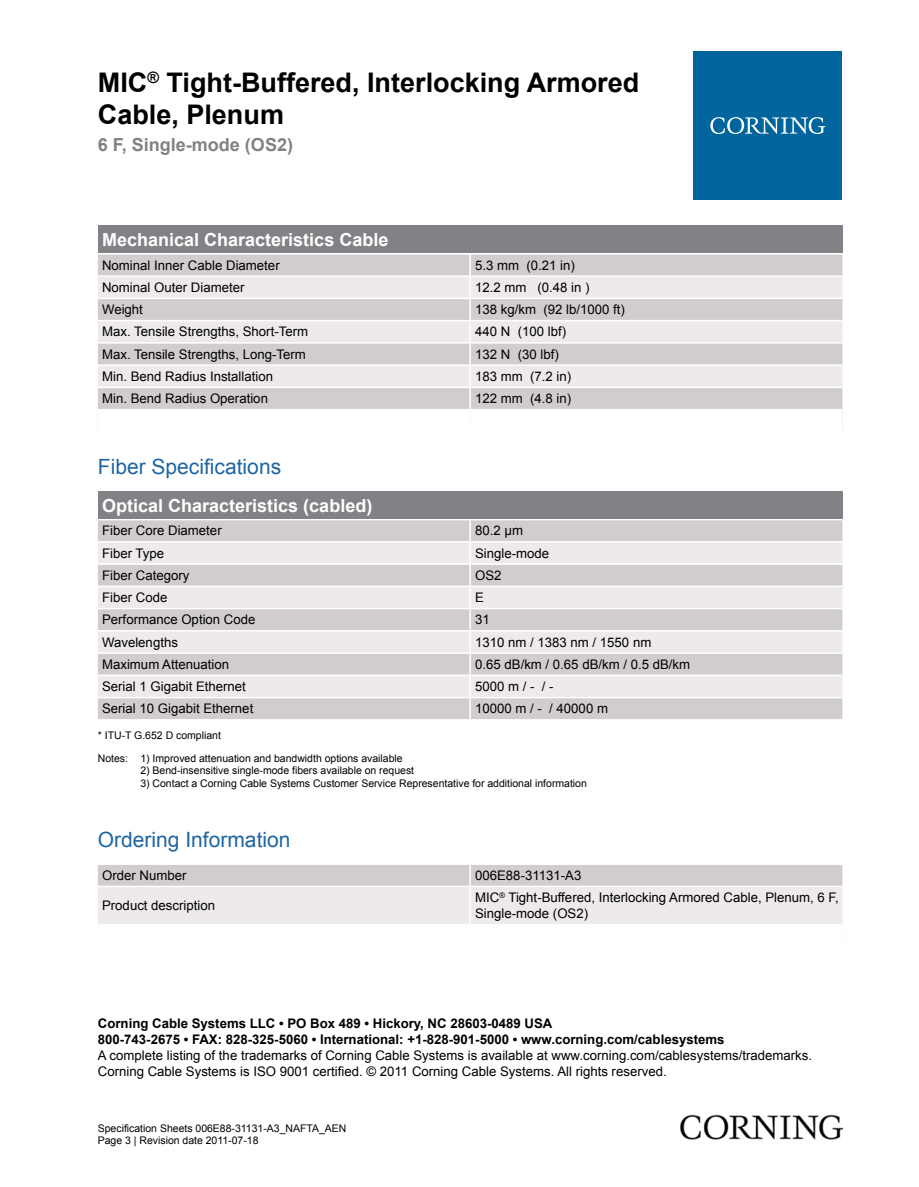
<style>
.page{position:relative;width:919px;height:1187px;background:#fff}
.page>*{position:absolute;margin:0;border:0;box-sizing:border-box;transform-origin:0 0}
.t1{font:700 27px/32.4px "Arial";color:#000}
.t2{font:21px "Arial";color:#1f65a1}
.t3{font:700 18px "Arial";color:#fff}
.t4{font:700 18px "Arial";color:#808285}
.t5{font:13.2px/15.9px "Arial";color:#000}
.t6{font:700 13.2px/15.9px "Arial";color:#000}
.t7{font:10.5px/22.4px "Arial";color:#000}
</style>
<div class="page">
<div style="left:98px;top:225px;width:744px;height:28px;background:#808285"></div>
<div style="left:98px;top:254px;width:744px;height:155px;background:#d1cdcc"></div>
<svg style="left:98px;top:277px;width:744px;height:109px;background:#e2dedd"></svg>
<hr style="left:469px;top:254px;width:2px;height:21px;background:#fff">
<hr style="left:469px;top:277px;width:2px;height:20px;background:#fff">
<hr style="left:469px;top:299px;width:2px;height:21px;background:#fff">
<hr style="left:469px;top:321px;width:2px;height:21px;background:#fff">
<hr style="left:469px;top:343px;width:2px;height:21px;background:#fff">
<hr style="left:469px;top:366px;width:2px;height:20px;background:#fff">
<hr style="left:469px;top:388px;width:2px;height:21px;background:#fff">
<hr style="left:98px;top:275px;width:372px;height:2px;background:#fff">
<hr style="left:470px;top:275px;width:372px;height:2px;background:#fff">
<hr style="left:98px;top:297px;width:372px;height:2px;background:#fff">
<hr style="left:470px;top:297px;width:372px;height:2px;background:#fff">
<hr style="left:98px;top:320px;width:372px;height:1px;background:#fff">
<hr style="left:470px;top:320px;width:372px;height:1px;background:#fff">
<hr style="left:98px;top:342px;width:372px;height:1px;background:#fff">
<hr style="left:470px;top:342px;width:372px;height:1px;background:#fff">
<hr style="left:98px;top:364px;width:372px;height:2px;background:#fff">
<hr style="left:470px;top:364px;width:372px;height:2px;background:#fff">
<hr style="left:98px;top:386px;width:372px;height:2px;background:#fff">
<hr style="left:470px;top:386px;width:372px;height:2px;background:#fff">
<div style="left:98px;top:491px;width:744px;height:28px;background:#808285"></div>
<div style="left:98px;top:520px;width:744px;height:199px;background:#d1cdcc"></div>
<svg style="left:98px;top:542px;width:744px;height:154px;background:#e1dedd"></svg>
<hr style="left:469px;top:520px;width:2px;height:21px;background:#fff">
<hr style="left:469px;top:542px;width:2px;height:21px;background:#fff">
<hr style="left:469px;top:565px;width:2px;height:20px;background:#fff">
<hr style="left:469px;top:587px;width:2px;height:20px;background:#fff">
<hr style="left:469px;top:609px;width:2px;height:21px;background:#fff">
<hr style="left:469px;top:631px;width:2px;height:21px;background:#fff">
<hr style="left:469px;top:653px;width:2px;height:21px;background:#fff">
<hr style="left:469px;top:676px;width:2px;height:20px;background:#fff">
<hr style="left:469px;top:698px;width:2px;height:21px;background:#fff">
<hr style="left:98px;top:541px;width:372px;height:1px;background:#fff">
<hr style="left:470px;top:541px;width:372px;height:1px;background:#fff">
<hr style="left:98px;top:563px;width:372px;height:2px;background:#fff">
<hr style="left:470px;top:563px;width:372px;height:2px;background:#fff">
<hr style="left:98px;top:585px;width:372px;height:2px;background:#fff">
<hr style="left:470px;top:585px;width:372px;height:2px;background:#fff">
<hr style="left:98px;top:608px;width:372px;height:1px;background:#fff">
<hr style="left:470px;top:608px;width:372px;height:1px;background:#fff">
<hr style="left:98px;top:630px;width:372px;height:1px;background:#fff">
<hr style="left:470px;top:630px;width:372px;height:1px;background:#fff">
<hr style="left:98px;top:652px;width:372px;height:1px;background:#fff">
<hr style="left:470px;top:652px;width:372px;height:1px;background:#fff">
<hr style="left:98px;top:674px;width:372px;height:2px;background:#fff">
<hr style="left:470px;top:674px;width:372px;height:2px;background:#fff">
<hr style="left:98px;top:696px;width:372px;height:2px;background:#fff">
<hr style="left:470px;top:696px;width:372px;height:2px;background:#fff">
<div style="left:98px;top:865px;width:744px;height:20px;background:#d1cdcc"></div>
<div style="left:98px;top:887px;width:744px;height:36px;background:#edeae9"></div>
<hr style="left:469px;top:864px;width:2px;height:21px;background:#fff">
<hr style="left:469px;top:887px;width:2px;height:36px;background:#fff">
<div style="left:693px;top:51px;width:149px;height:149px;background:#00649d"></div>
<svg style="left:710px;top:117px;width:115px;height:17px"></svg>
<img style="left:680px;top:1114px;width:162px;height:25px">
<h1 class="t1" style="left:98px;top:67px;width:543px">MIC<sup>®</sup> Tight-Buffered, Interlocking Armored<br>Cable, Plenum</h1>
<h3 class="t4" style="left:98px;top:132px;width:197px">6 F, Single-mode (OS2)</h3>
<h3 class="t3" style="left:102px;top:227px;width:288px">Mechanical Characteristics Cable</h3>
<p class="t5" style="left:102px;top:257px;width:179px">Nominal Inner Cable Diameter</p>
<p class="t5" style="left:475px;top:257px;width:101px">5.3 mm (0.21 in)</p>
<p class="t5" style="left:102px;top:279px;width:144px">Nominal Outer Diameter</p>
<p class="t5" style="left:475px;top:279px;width:116px">12.2 mm (0.48 in )</p>
<p class="t5" style="left:102px;top:302px;width:42px">Weight</p>
<p class="t5" style="left:475px;top:302px;width:151px">138 kg/km (92 lb/1000 ft)</p>
<p class="t5" style="left:102px;top:324px;width:207px">Max. Tensile Strengths, Short-Term</p>
<p class="t5" style="left:475px;top:324px;width:92px">440 N (100 lbf)</p>
<p class="t5" style="left:102px;top:346px;width:205px">Max. Tensile Strengths, Long-Term</p>
<p class="t5" style="left:475px;top:346px;width:85px">132 N (30 lbf)</p>
<p class="t5" style="left:102px;top:368px;width:172px">Min. Bend Radius Installation</p>
<p class="t5" style="left:475px;top:368px;width:98px">183 mm (7.2 in)</p>
<p class="t5" style="left:102px;top:391px;width:167px">Min. Bend Radius Operation</p>
<p class="t5" style="left:475px;top:391px;width:98px">122 mm (4.8 in)</p>
<h2 class="t2" style="left:98px;top:453px;width:185px">Fiber Specifications</h2>
<h3 class="t3" style="left:102px;top:493px;width:272px">Optical Characteristics (cabled)</h3>
<p class="t5" style="left:102px;top:523px;width:121px">Fiber Core Diameter</p>
<p class="t5" style="left:475px;top:523px;width:49px">80.2 µm</p>
<p class="t5" style="left:102px;top:545px;width:64px">Fiber Type</p>
<p class="t5" style="left:475px;top:545px;width:76px">Single-mode</p>
<p class="t5" style="left:102px;top:567px;width:89px">Fiber Category</p>
<p class="t5" style="left:475px;top:567px;width:28px">OS2</p>
<p class="t5" style="left:102px;top:589px;width:67px">Fiber Code</p>
<p class="t5" style="left:475px;top:589px;width:10px">E</p>
<p class="t5" style="left:102px;top:612px;width:155px">Performance Option Code</p>
<p class="t5" style="left:475px;top:612px;width:16px">31</p>
<p class="t5" style="left:102px;top:634px;width:77px">Wavelengths</p>
<p class="t5" style="left:475px;top:634px;width:178px">1310 nm / 1383 nm / 1550 nm</p>
<p class="t5" style="left:102px;top:656px;width:128px">Maximum Attenuation</p>
<p class="t5" style="left:475px;top:656px;width:216px">0.65 dB/km / 0.65 dB/km / 0.5 dB/km</p>
<p class="t5" style="left:102px;top:678px;width:145px">Serial 1 Gigabit Ethernet</p>
<p class="t5" style="left:475px;top:678px;width:80px">5000 m / - / -</p>
<p class="t5" style="left:102px;top:701px;width:153px">Serial 10 Gigabit Ethernet</p>
<p class="t5" style="left:475px;top:701px;width:134px">10000 m / - / 40000 m</p>
<p class="t7" style="left:98px;top:724px;width:306px">* ITU-T G.652 D compliant<br>Notes: 1) Improved attenuation and bandwidth options available</p>
<p class="t7" style="left:140px;top:759px;width:275px">2) Bend-insensitive single-mode fibers available on request</p>
<p class="t7" style="left:140px;top:772px;width:448px">3) Contact a Corning Cable Systems Customer Service Representative for additional information</p>
<h2 class="t2" style="left:98px;top:825px;width:194px">Ordering Information</h2>
<p class="t5" style="left:102px;top:867px;width:86px">Order Number</p>
<p class="t5" style="left:475px;top:867px;width:108px">006E88-31131-A3</p>
<p class="t5" style="left:102px;top:897px;width:114px">Product description</p>
<p class="t5" style="left:475px;top:889px;width:365px">MIC<sup>®</sup> Tight-Buffered, Interlocking Armored Cable, Plenum, 6 F,<br>Single-mode (OS2)</p>
<p class="t6" style="left:98px;top:1015px;width:628px">Corning Cable Systems LLC • PO Box 489 • Hickory, NC 28603-0489 USA<br>800-743-2675 • FAX: 828-325-5060 • International: +1-828-901-5000 • www.corning.com/cablesystems</p>
<p class="t5" style="left:98px;top:1047px;width:715px">A complete listing of the trademarks of Corning Cable Systems is available at www.corning.com/cablesystems/trademarks.<br>Corning Cable Systems is ISO 9001 certified. © 2011 Corning Cable Systems. All rights reserved.</p>
<p class="t7" style="left:98px;top:1121px;width:250px;line-height:12.6px">Specification Sheets 006E88-31131-A3_NAFTA_AEN<br>Page 3 | Revision date 2011-07-18</p>
</div>
